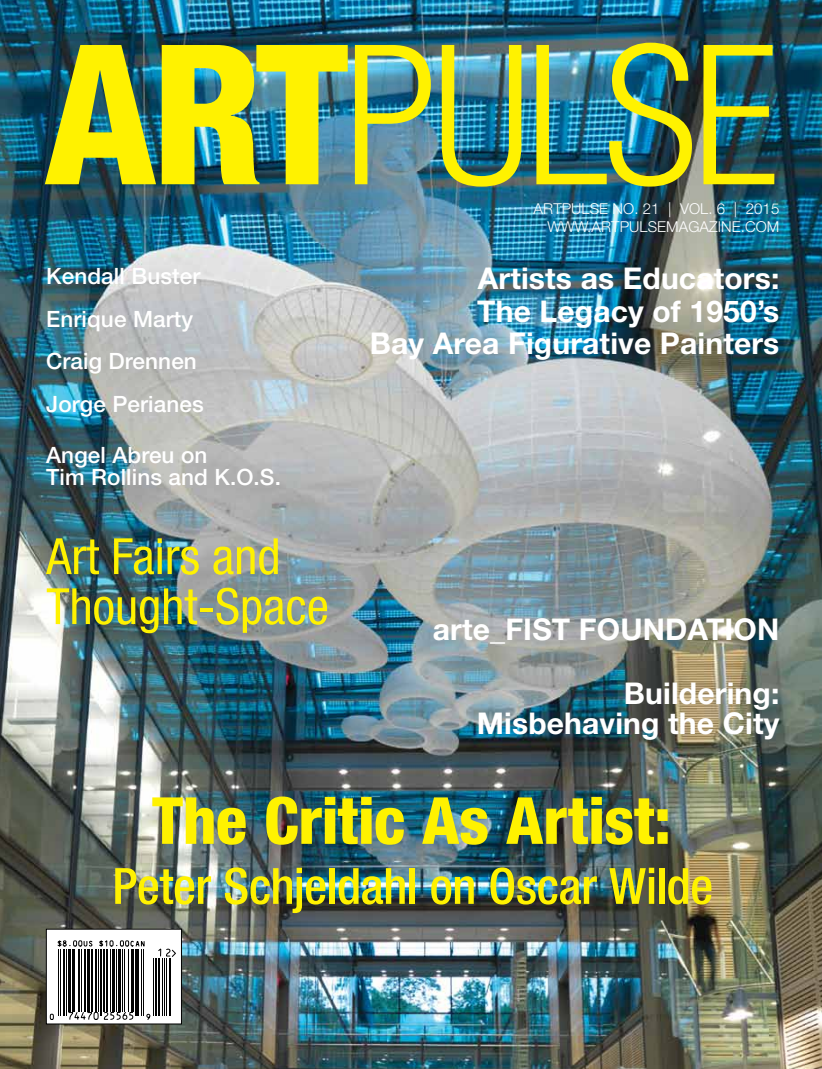
<style>
.page{position:relative;width:822px;height:1069px;background:#fff}
.page>*{position:absolute;margin:0;border:0;box-sizing:border-box;transform-origin:0 0}
.t1{font:300 condensed 195px "Helvetica Neue LT Std";letter-spacing:-.025em;color:#fff200}
.t2{font:800 condensed 65px "Helvetica Neue LT Std";letter-spacing:-.01em;color:#fff200}
.t3{font:500 condensed 50px "Helvetica Neue LT Std";letter-spacing:-.01em;color:#fff200}
.t4{font:condensed 50px/50px "Helvetica Neue LT Std";color:#fff200}
.t5{font:700 30px/32.5px "Helvetica Neue LT Std";letter-spacing:.005em;color:#fff;text-align:right}
.t6{font:500 22.5px/42.5px "Helvetica Neue LT Std";letter-spacing:.005em;color:#fff}
.t7{font:300 15px/18px "Helvetica Neue LT Std";letter-spacing:.005em;color:#fff;text-align:right}
.s1{font-weight:800}
</style>
<div class="page">
<img style="left:0;top:0;width:821px;height:1069px">
<div style="left:46px;top:929px;width:135px;height:95px;background:#fff"></div>
<hr style="left:58px;top:949px;width:1px;height:67px;background:#000">
<hr style="left:60px;top:949px;width:1px;height:67px;background:#000">
<hr style="left:64px;top:949px;width:1px;height:67px;background:#000">
<hr style="left:66px;top:949px;width:1px;height:67px;background:#000">
<hr style="left:68px;top:949px;width:3px;height:62px;background:#000">
<hr style="left:72px;top:949px;width:1px;height:62px;background:#000">
<hr style="left:74px;top:949px;width:1px;height:62px;background:#000">
<hr style="left:78px;top:949px;width:2px;height:62px;background:#000">
<hr style="left:81px;top:949px;width:1px;height:62px;background:#000">
<hr style="left:84px;top:949px;width:2px;height:62px;background:#000">
<hr style="left:87px;top:949px;width:3px;height:62px;background:#000">
<hr style="left:91px;top:949px;width:1px;height:62px;background:#000">
<hr style="left:95px;top:949px;width:2px;height:62px;background:#000">
<hr style="left:98px;top:949px;width:1px;height:62px;background:#000">
<hr style="left:100px;top:949px;width:1px;height:67px;background:#000">
<hr style="left:101px;top:949px;width:1px;height:67px;background:#000">
<hr style="left:103px;top:949px;width:2px;height:62px;background:#000">
<hr style="left:106px;top:949px;width:2px;height:62px;background:#000">
<hr style="left:110px;top:949px;width:1px;height:62px;background:#000">
<hr style="left:112px;top:949px;width:3px;height:62px;background:#000">
<hr style="left:116px;top:949px;width:1px;height:62px;background:#000">
<hr style="left:119px;top:949px;width:2px;height:62px;background:#000">
<hr style="left:122px;top:949px;width:1px;height:62px;background:#000">
<hr style="left:124px;top:949px;width:1px;height:62px;background:#000">
<hr style="left:128px;top:949px;width:1px;height:62px;background:#000">
<hr style="left:131px;top:949px;width:3px;height:62px;background:#000">
<hr style="left:135px;top:949px;width:2px;height:67px;background:#000">
<hr style="left:138px;top:949px;width:1px;height:67px;background:#000">
<hr style="left:141px;top:949px;width:1px;height:67px;background:#000">
<hr style="left:143px;top:949px;width:1px;height:67px;background:#000">
<hr style="left:153px;top:958px;width:1px;height:58px;background:#000">
<hr style="left:155px;top:958px;width:1px;height:58px;background:#000">
<hr style="left:158px;top:958px;width:2px;height:58px;background:#000">
<hr style="left:162px;top:958px;width:1px;height:58px;background:#000">
<hr style="left:164px;top:958px;width:1px;height:58px;background:#000">
<hr style="left:166px;top:958px;width:1px;height:58px;background:#000">
<hr style="left:169px;top:958px;width:2px;height:58px;background:#000">
<svg style="left:50px;top:1013px;width:4px;height:7px"></svg>
<svg style="left:68px;top:1011px;width:65px;height:9px"></svg>
<svg style="left:146px;top:1013px;width:4px;height:7px"></svg>
<svg style="left:57px;top:940px;width:88px;height:12px"></svg>
<svg style="left:158px;top:948px;width:18px;height:9px"></svg>
<p class="t1" style="left:44px;top:3px;width:736px"><span class="s1">ART</span>PULSE</p>
<p class="t7" style="left:533px;top:200px;width:247px">ARTPULSE No. 21 | VOL. 6 | 2015<br>WWW.ARTPULSEMAGAZINE.COM</p>
<p class="t6" style="left:46px;top:255px;width:159px">Kendall Buster<br>Enrique Marty<br>Craig Drennen<br>Jorge Perianes</p>
<p class="t6" style="left:46px;top:443px;width:236px;line-height:22.5px">Angel Abreu on<br>Tim Rollins and K.O.S.</p>
<p class="t4" style="left:46px;top:531px;width:284px">Art Fairs and<br>Thought-Space</p>
<p class="t5" style="left:370px;top:262px;width:411px">Artists as Educators:<br>The Legacy of 1950’s<br>Bay Area Figurative Painters</p>
<p class="t5" style="left:432px;top:596px;width:348px;line-height:63.8px">arte_FIST FOUNDATION<br>Buildering:</p>
<p class="t5" style="left:476px;top:706px;width:304px">Misbehaving the City</p>
<p class="t2" style="left:152px;top:780px;width:520px">The Critic As Artist:</p>
<p class="t3" style="left:112px;top:856px;width:602px">Peter Schjeldahl on Oscar Wilde</p>
</div>
